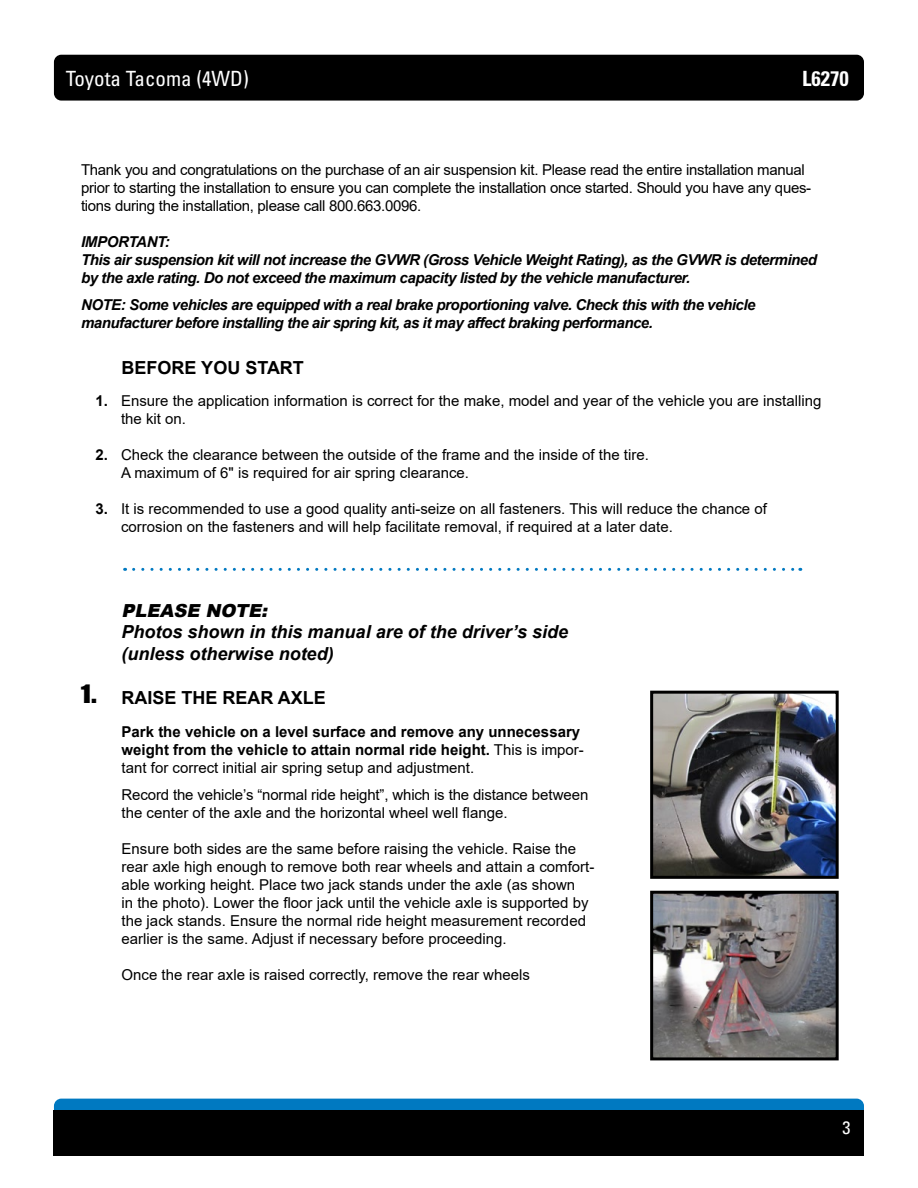
<style>
.page{position:relative;width:918px;height:1188px;background:#fff}
.page>*{position:absolute;margin:0;border:0;box-sizing:border-box;transform-origin:0 0}
.t1{font:condensed 21px "Univers LT Std";color:#fff}
.t2{font:700 condensed 21px "Univers LT Std";color:#fff}
.t3{font:italic 700 18px/21.6px "Arial";color:#000}
.t4{font:700 18px "Arial";color:#000}
.t5{font:italic 900 18px "Arial";color:#000}
.t6{font:condensed 18px "Univers LT Std";color:#fff}
.t7{font:15px/18px "Arial";color:#000}
.t8{font:italic 700 15px/18px "Arial";letter-spacing:-.03em;color:#000}
.t9{font:15px/18px "Arial";letter-spacing:-.02em;color:#000}
.t10{font:700 15px/18px "Arial";color:#000}
.s1{font-family:"Brown";font-weight:800;font-size:27px}
.s2{font-weight:400}
</style>
<div class="page">
<div style="left:54px;top:55px;width:810px;height:46px;background:#000;border-radius:7px"></div>
<div style="left:54px;top:1099px;width:810px;height:45px;background:#0079c1;border-radius:7px"></div>
<div style="left:54px;top:1110px;width:810px;height:46px;background:#000"></div>
<img style="left:654px;top:895px;width:181px;height:161px">
<div style="left:650px;top:891px;width:189px;height:169px;border:3px solid #000"></div>
<img style="left:654px;top:695px;width:181px;height:180px">
<div style="left:650px;top:691px;width:189px;height:188px;border:3px solid #000"></div>
<svg style="left:134px;top:568px;width:667px;height:3px"></svg>
<h1 class="t1" style="left:66px;top:65px;width:185px">Toyota Tacoma (4WD)</h1>
<h1 class="t2" style="left:802px;top:65px;width:48px">L6270</h1>
<p class="t9" style="left:81px;top:160px;width:732px">Thank you and congratulations on the purchase of an air suspension kit. Please read the entire installation manual prior to starting the installation to ensure you can complete the installation once started. Should you have any ques&shy;tions during the installation, please call 800.663.0096.</p>
<p class="t8" style="left:81px;top:233px;width:737px">IMPORTANT:<br>This air suspension kit will not increase the GVWR (Gross Vehicle Weight Rating), as the GVWR is determined by the axle rating. Do not exceed the maximum capacity listed by the vehicle manufacturer.</p>
<p class="t8" style="left:81px;top:296px;width:676px">NOTE: Some vehicles are equipped with a real brake proportioning valve. Check this with the vehicle manufacturer before installing the air spring kit, as it may affect braking performance.</p>
<p class="t10" style="left:96px;top:392px;width:14px">1.</p>
<p class="t10" style="left:96px;top:446px;width:14px">2.</p>
<p class="t10" style="left:96px;top:500px;width:14px">3.</p>
<p class="t4" style="left:122px;top:355px;width:184px">BEFORE YOU START</p>
<p class="t7" style="left:121px;top:392px;width:702px">Ensure the application information is correct for the make, model and year of the vehicle you are installing the kit on.</p>
<p class="t7" style="left:121px;top:446px;width:529px">Check the clearance between the outside of the frame and the inside of the tire.<br>A maximum of 6" is required for air spring clearance.</p>
<p class="t7" style="left:121px;top:500px;width:647px">It is recommended to use a good quality anti-seize on all fasteners. This will reduce the chance of corrosion on the fasteners and will help facilitate removal, if required at a later date.</p>
<p class="t5" style="left:122px;top:597px;width:152px">PLEASE NOTE:</p>
<p class="t3" style="left:122px;top:622px;width:448px">Photos shown in this manual are of the driver’s side (unless otherwise noted)</p>
<p class="t4" style="left:81px;top:685px;width:246px"><span class="s1">1.</span> RAISE THE REAR AXLE</p>
<p class="t10" style="left:122px;top:723px;width:464px">Park the vehicle on a level surface and remove any unnecessary weight from the vehicle to attain normal ride height. <span class="s2">This is impor&shy;tant for correct initial air spring setup and adjustment.</span></p>
<p class="t7" style="left:122px;top:786px;width:468px">Record the vehicle’s “normal ride height”, which is the distance between the center of the axle and the horizontal wheel well flange.</p>
<p class="t7" style="left:122px;top:840px;width:474px">Ensure both sides are the same before raising the vehicle. Raise the rear axle high enough to remove both rear wheels and attain a comfort&shy;able working height. Place two jack stands under the axle (as shown<br>in the photo). Lower the floor jack until the vehicle axle is supported by the jack stands. Ensure the normal ride height measurement recorded earlier is the same. Adjust if necessary before proceeding.</p>
<p class="t7" style="left:122px;top:966px;width:410px">Once the rear axle is raised correctly, remove the rear wheels</p>
<p class="t6" style="left:843px;top:1116px;width:9px">3</p>
</div>
